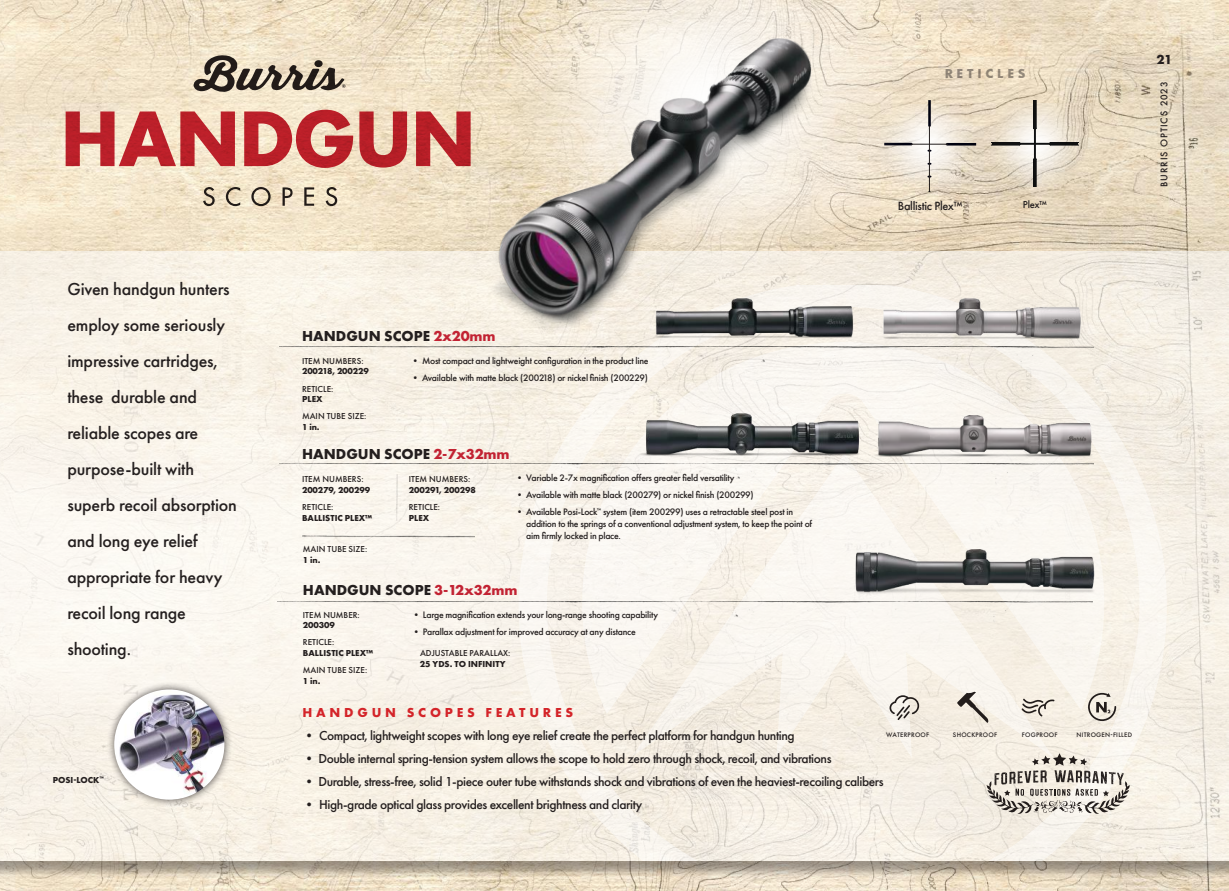
<style>
.page{position:relative;width:1229px;height:891px;background:#fff}
.page>*{position:absolute;margin:0;border:0;box-sizing:border-box;transform-origin:0 0}
.t1{font:500 18px/36px "Futura PT";letter-spacing:-.01em;color:#241f1f}
.t2{font:700 15px "Futura PT";color:#241f1f}
.t3{font:500 13.5px "Futura PT";letter-spacing:-.03em;color:#241f1f}
.t4{font:700 13.5px "Futura PT";letter-spacing:.28em;color:#d42429}
.t5{font:700 13.5px "Futura PT";letter-spacing:.28em;color:#241f1f}
.t6{font:500 12.45px "Futura PT";letter-spacing:-.025em;color:#241f1f}
.t7{font:700 12px "Futura";color:#241f1f}
.t8{font:500 10.5px "Futura PT";color:#241f1f}
.t9{font:500 9.75px/12px "Futura PT";letter-spacing:-.025em;color:#241f1f}
.t10{font:500 9px "Futura PT";color:#241f1f}
.t11{font:700 9px "Futura PT";color:#241f1f}
.t12{font:500 9px "Futura";letter-spacing:.1em;color:#241f1f}
.t13{font:500 6.75px "Futura PT";letter-spacing:.035em;color:#241f1f}
.s1{color:#c22333}
</style>
<div class="page">
<img style="left:0;top:0;width:1228px;height:891px">
<div style="left:0;top:253px;width:1228px;height:626px;background:#241f1f;opacity:.75"></div>
<div style="left:0;top:251px;width:1228px;height:609px;background:#f9f3e8"></div>
<svg style="left:518px;top:286px;width:648px;height:574px"></svg>
<svg style="left:582px;top:342px;width:522px;height:372px"></svg>
<svg style="left:631px;top:453px;width:423px;height:305px"></svg>
<img style="left:984px;top:104px;width:104px;height:82px">
<img style="left:976px;top:105px;width:4px;height:82px">
<svg style="left:934px;top:100px;width:42px;height:92px"></svg>
<hr style="left:910px;top:144px;width:38px;height:1px;background:#241f1f">
<img style="left:510px;top:0;width:424px;height:272px">
<svg style="left:66px;top:111px;width:169px;height:55px"></svg>
<svg style="left:244px;top:110px;width:109px;height:58px"></svg>
<svg style="left:359px;top:111px;width:48px;height:57px"></svg>
<svg style="left:416px;top:111px;width:54px;height:55px"></svg>
<svg style="left:193px;top:53px;width:152px;height:40px"></svg>
<svg style="left:203px;top:187px;width:12px;height:19px"></svg>
<svg style="left:226px;top:187px;width:14px;height:19px"></svg>
<svg style="left:251px;top:187px;width:20px;height:19px"></svg>
<svg style="left:282px;top:187px;width:10px;height:19px"></svg>
<svg style="left:304px;top:187px;width:10px;height:19px"></svg>
<svg style="left:326px;top:187px;width:11px;height:19px"></svg>
<img style="left:486px;top:34px;width:331px;height:306px">
<img style="left:279px;top:346px;width:814px;height:32px">
<img style="left:279px;top:464px;width:814px;height:21px">
<img style="left:851px;top:549px;width:244px;height:46px">
<img style="left:872px;top:415px;width:225px;height:42px">
<img style="left:638px;top:414px;width:225px;height:41px">
<img style="left:872px;top:290px;width:224px;height:62px">
<img style="left:644px;top:298px;width:222px;height:43px">
<img style="left:397px;top:474px;width:23px;height:47px">
<img style="left:303px;top:536px;width:172px;height:31px">
<img style="left:278px;top:601px;width:814px;height:22px">
<div style="left:106px;top:681px;width:126px;height:127px;background:#241f1f;opacity:.75"></div>
<img style="left:114px;top:690px;width:110px;height:110px;border-radius:55px">
<svg style="left:991px;top:100px;width:87px;height:86px"></svg>
<svg style="left:986px;top:753px;width:144px;height:61px"></svg>
<svg style="left:889px;top:695px;width:30px;height:25px"></svg>
<svg style="left:957px;top:692px;width:31px;height:31px"></svg>
<svg style="left:1021px;top:699px;width:33px;height:17px"></svg>
<svg style="left:1088px;top:693px;width:28px;height:28px"></svg>
<h1 class="t1" style="left:67px;top:271px;width:171px">Given handgun hunters employ some seriously impressive cartridges, these durable and reliable scopes are purpose-built with superb recoil absorption and long eye relief appropriate for heavy recoil long range shooting.</h1>
<p class="t11" style="left:53px;top:774px;width:53px">POSI-LOCK<sup>™</sup></p>
<h3 class="t5" style="left:944px;top:65px;width:83px">RETICLES</h3>
<p class="t6" style="left:897px;top:198px;width:66px">Ballistic Plex™</p>
<p class="t8" style="left:1023px;top:199px;width:25px">Plex™</p>
<p class="t7" style="left:1156px;top:51px;width:17px">21</p>
<p class="t12" style="left:1157px;top:187px;width:107px;rotate:-90deg">BURRIS OPTICS 2023</p>
<h2 class="t2" style="left:302px;top:327px;width:195px">HANDGUN SCOPE <span class="s1">2x20mm</span></h2>
<p class="t10" style="left:302px;top:355px;width:63px">ITEM NUMBERS:</p>
<p class="t11" style="left:302px;top:365px;width:68px">200218, 200229</p>
<p class="t10" style="left:302px;top:383px;width:33px">RETICLE:</p>
<p class="t11" style="left:302px;top:393px;width:22px">PLEX</p>
<p class="t10" style="left:302px;top:411px;width:66px">MAIN TUBE SIZE:</p>
<p class="t11" style="left:302px;top:421px;width:19px">1 in.</p>
<p class="t9" style="left:410px;top:355px;width:240px">• Most compact and lightweight configuration in the product line</p>
<p class="t9" style="left:410px;top:372px;width:239px">• Available with matte black (200218) or nickel finish (200229)</p>
<h2 class="t2" style="left:302px;top:444px;width:209px">HANDGUN SCOPE <span class="s1">2-7x32mm</span></h2>
<p class="t10" style="left:302px;top:474px;width:63px">ITEM NUMBERS:</p>
<p class="t11" style="left:302px;top:484px;width:70px">200279, 200299</p>
<p class="t10" style="left:302px;top:502px;width:33px">RETICLE:</p>
<p class="t11" style="left:302px;top:512px;width:72px">BALLISTIC PLEX™</p>
<p class="t10" style="left:303px;top:544px;width:66px">MAIN TUBE SIZE:</p>
<p class="t11" style="left:303px;top:554px;width:19px">1 in.</p>
<p class="t10" style="left:409px;top:474px;width:63px">ITEM NUMBERS:</p>
<p class="t11" style="left:409px;top:484px;width:69px">200291, 200298</p>
<p class="t10" style="left:409px;top:502px;width:33px">RETICLE:</p>
<p class="t11" style="left:409px;top:512px;width:22px">PLEX</p>
<p class="t9" style="left:514px;top:472px;width:221px">• Variable 2-7x magnification offers greater field versatility</p>
<p class="t9" style="left:514px;top:489px;width:240px">• Available with matte black (200279) or nickel finish (200299)</p>
<p class="t9" style="left:526px;top:506px;width:287px;text-indent:-12px">• Available Posi-Lock<sup>™</sup> system (item 200299) uses a retractable steel post in addition to the springs of a conventional adjustment system, to keep the point of aim firmly locked in place.</p>
<h2 class="t2" style="left:303px;top:581px;width:216px">HANDGUN SCOPE <span class="s1">3-12x32mm</span></h2>
<p class="t10" style="left:303px;top:609px;width:58px">ITEM NUMBER:</p>
<p class="t11" style="left:303px;top:619px;width:33px">200309</p>
<p class="t10" style="left:303px;top:637px;width:33px">RETICLE:</p>
<p class="t11" style="left:303px;top:647px;width:72px">BALLISTIC PLEX™</p>
<p class="t10" style="left:303px;top:665px;width:66px">MAIN TUBE SIZE:</p>
<p class="t11" style="left:303px;top:675px;width:19px">1 in.</p>
<p class="t9" style="left:411px;top:609px;width:248px">• Large magnification extends your long-range shooting capability</p>
<p class="t9" style="left:411px;top:626px;width:226px">• Parallax adjustment for improved accuracy at any distance</p>
<p class="t10" style="left:420px;top:648px;width:92px">ADJUSTABLE PARALLAX:</p>
<p class="t11" style="left:420px;top:658px;width:87px">25 YDS. TO INFINITY</p>
<h3 class="t4" style="left:302px;top:704px;width:272px">HANDGUN SCOPES FEATURES</h3>
<h3 class="t3" style="left:302px;top:727px;width:494px">• Compact, lightweight scopes with long eye relief create the perfect platform for handgun hunting</h3>
<h3 class="t3" style="left:302px;top:750px;width:530px">• Double internal spring-tension system allows the scope to hold zero through shock, recoil, and vibrations</h3>
<h3 class="t3" style="left:302px;top:773px;width:582px">• Durable, stress-free, solid 1-piece outer tube withstands shock and vibrations of even the heaviest-recoiling calibers</h3>
<h3 class="t3" style="left:302px;top:796px;width:341px">• High-grade optical glass provides excellent brightness and clarity</h3>
<p class="t13" style="left:886px;top:731px;width:44px">WATERPROOF</p>
<p class="t13" style="left:953px;top:731px;width:46px">SHOCKPROOF</p>
<p class="t13" style="left:1021px;top:731px;width:37px">FOGPROOF</p>
<p class="t13" style="left:1076px;top:731px;width:57px">NITROGEN-FILLED</p>
</div>
